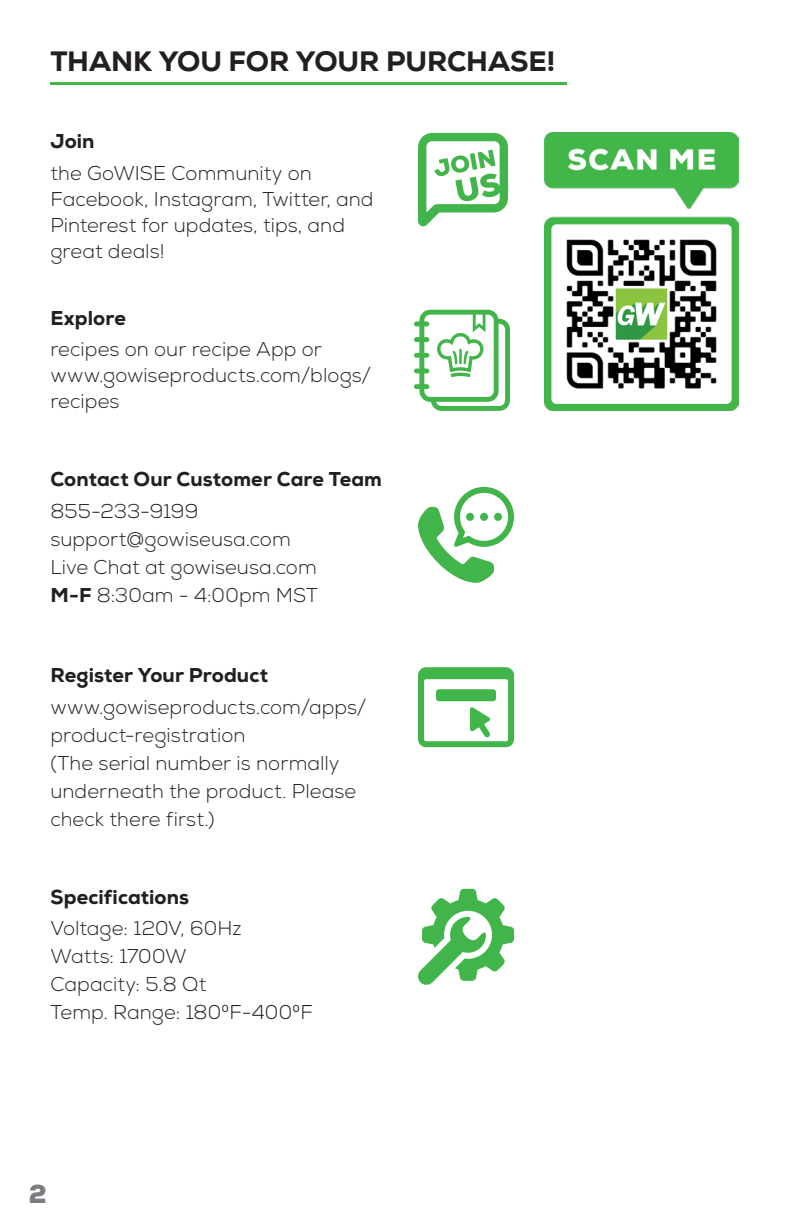
<style>
.page{position:relative;width:792px;height:1224px;background:#fff}
.page>*{position:absolute;margin:0;border:0;box-sizing:border-box;transform-origin:0 0}
.t1{font:800 28px "Nexa";letter-spacing:-.005em;color:#231f20}
.t2{font:900 26px "Nexa";color:#7a7c7f}
.t3{font:300 20px/26px "Nexa";letter-spacing:.005em;color:#231f20}
.t4{font:800 20px "Nexa";letter-spacing:.005em;color:#231f20}
.s1{font-weight:800}
</style>
<div class="page">
<hr style="left:50px;top:82px;width:517px;height:3px;background:#42b649">
<svg style="left:414px;top:310px;width:96px;height:101px"></svg>
<svg style="left:418px;top:487px;width:96px;height:96px"></svg>
<div style="left:480px;top:513px;width:8px;height:8px;background:#42b54a;border-radius:50%"></div>
<div style="left:466px;top:513px;width:8px;height:8px;background:#42b54a;border-radius:50%"></div>
<div style="left:494px;top:513px;width:8px;height:8px;background:#42b54a;border-radius:50%"></div>
<svg style="left:418px;top:667px;width:96px;height:80px"></svg>
<svg style="left:418px;top:889px;width:96px;height:96px"></svg>
<svg style="left:418px;top:133px;width:90px;height:93px"></svg>
<img style="left:545px;top:133px;width:193px;height:278px">
<p class="t1" style="left:50px;top:44px;width:506px">THANK YOU FOR YOUR PURCHASE!</p>
<p class="t4" style="left:50px;top:128px;width:46px">Join</p>
<p class="t3" style="left:50px;top:160px;width:325px">the GoWISE Community on<br>Facebook, Instagram, Twitter, and<br>Pinterest for updates, tips, and great deals!</p>
<p class="t4" style="left:50px;top:305px;width:77px">Explore</p>
<p class="t3" style="left:50px;top:337px;width:273px">recipes on our recipe App or</p>
<p class="t3" style="left:50px;top:363px;width:322px">www.gowiseproducts.com/blogs/ recipes</p>
<p class="t4" style="left:50px;top:466px;width:333px">Contact Our Customer Care Team</p>
<p class="t3" style="left:50px;top:498px;width:150px">855-233-9199</p>
<p class="t3" style="left:50px;top:526px;width:242px">support@gowiseusa.com</p>
<p class="t3" style="left:50px;top:554px;width:268px">Live Chat at gowiseusa.com</p>
<p class="t3" style="left:50px;top:582px;width:269px"><span class="s1">M-F</span> 8:30am - 4:00pm MST</p>
<p class="t4" style="left:50px;top:663px;width:219px">Register Your Product</p>
<p class="t3" style="left:50px;top:694px;width:318px;line-height:28px">www.gowiseproducts.com/apps/ product-registration</p>
<p class="t3" style="left:50px;top:750px;width:307px;line-height:28px">(The serial number is normally underneath the product. Please check there first.)</p>
<p class="t4" style="left:50px;top:884px;width:140px">Specifications</p>
<p class="t3" style="left:50px;top:916px;width:193px">Voltage: 120V, 60Hz</p>
<p class="t3" style="left:50px;top:944px;width:138px">Watts: 1700W</p>
<p class="t3" style="left:50px;top:972px;width:157px">Capacity: 5.8 Qt</p>
<p class="t3" style="left:50px;top:1000px;width:264px">Temp. Range: 1800F-4000F</p>
<p class="t2" style="left:29px;top:1177px;width:19px">2</p>
</div>
